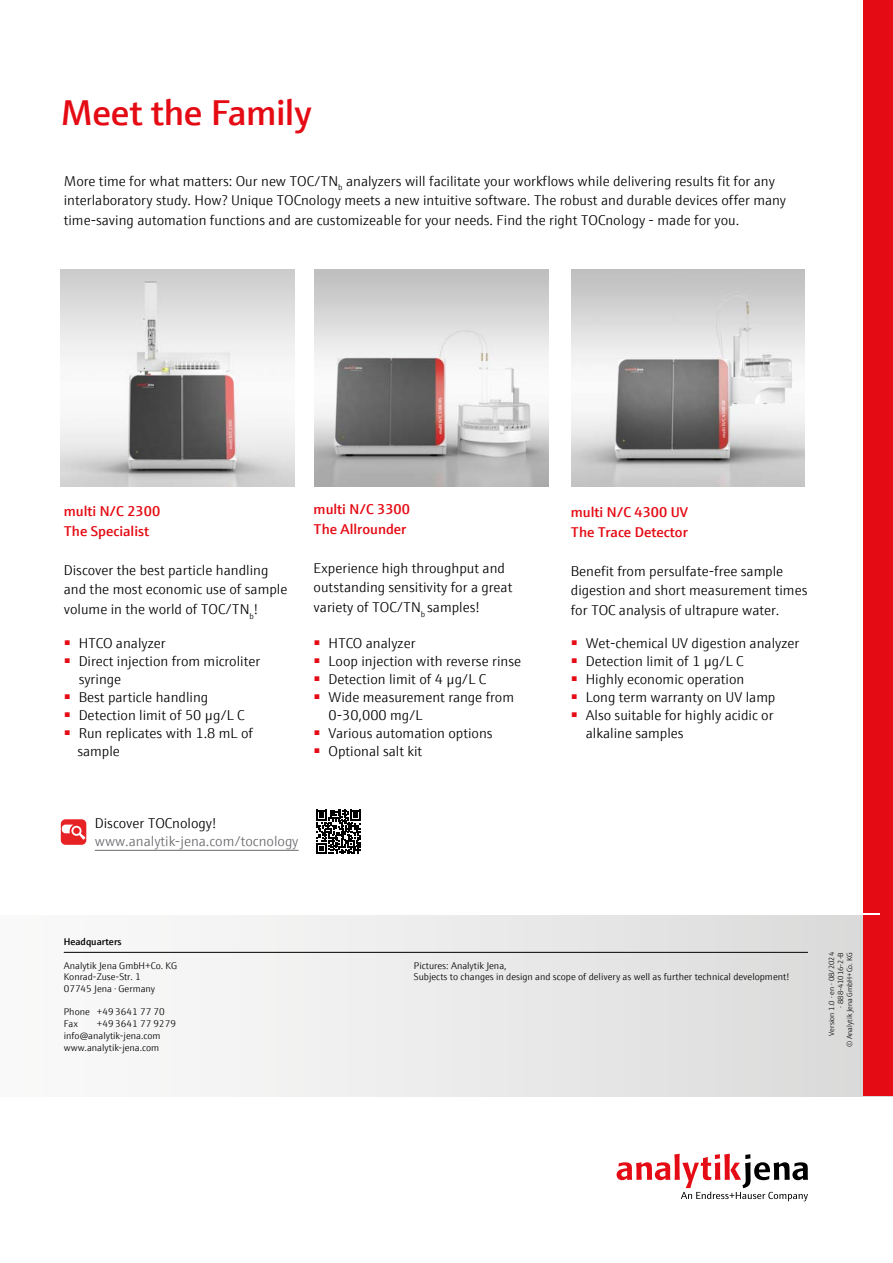
<style>
.page{position:relative;width:893px;height:1263px;background:#fff}
.page>*{position:absolute;margin:0;border:0;box-sizing:border-box;transform-origin:0 0}
.t1{font:600 36px "E+H Sans";letter-spacing:-.01em;color:#e50b14}
.t2{font:300 14.25px/19.5px "E+H Sans";color:#000}
.t3{font:600 14.25px/19.5px "E+H Sans";color:#e50b14}
.t4{font:300 14.25px "E+H Sans";color:#68696d}
.t5{font:300 9.75px/11.7px "E+H Sans";color:#000}
.t6{font:600 9.75px "E+H Sans";color:#000}
.t7{font:300 7.5px/9px "E+H Sans";color:#000;text-align:right}
.s1{font-family:"Minion Pro";font-weight:400}
</style>
<div class="page">
<img style="left:571px;top:269px;width:234px;height:218px">
<img style="left:314px;top:269px;width:234px;height:218px">
<img style="left:61px;top:269px;width:234px;height:218px">
<hr style="left:95px;top:850px;width:204px;height:1px;background:#68696d">
<svg style="left:61px;top:819px;width:25px;height:26px"></svg>
<div style="left:73px;top:827px;width:7px;height:7px;background:#e72225;border-radius:50%"></div>
<svg style="left:316px;top:810px;width:45px;height:44px"></svg>
<div style="left:863px;top:0;width:30px;height:913px;background:#e50b14"></div>
<div style="left:0;top:915px;width:893px;height:181px;background:linear-gradient(to right,#fcfbfb,#dadada)"></div>
<hr style="left:64px;top:952px;width:744px;height:1px;background:#000">
<div style="left:863px;top:915px;width:30px;height:181px;background:#e50b14"></div>
<svg style="left:617px;top:1154px;width:191px;height:47px"></svg>
<div style="left:880px;top:439px;width:13px;height:612px;background:#e50b14"></div>
<h1 class="t1" style="left:61px;top:85px;width:252px">Meet the Family</h1>
<p class="t2" style="left:64px;top:170px;width:724px">More time for what matters: Our new TOC/TN<sub>b</sub> analyzers will facilitate your workflows while delivering results fit for any interlaboratory study. How? Unique TOCnology meets a new intuitive software. The robust and durable devices offer many time-saving automation functions and are customizeable for your needs. Find the right TOCnology - made for you.</p>
<p class="t3" style="left:64px;top:501px;width:98px">multi N/C 2300<br>The Specialist</p>
<p class="t2" style="left:64px;top:559px;width:225px">Discover the best particle handling and the most economic use of sample volume in the world of TOC/TN<sub>b</sub>!</p>
<p class="t2" style="left:64px;top:632px;width:104px"><sup>■</sup> HTCO analyzer</p>
<p class="t2" style="left:79px;top:651px;width:183px;line-height:18px;text-indent:-15px"><sup>■</sup> Direct injection from microliter syringe</p>
<p class="t2" style="left:64px;top:686px;width:146px"><sup>■</sup> Best particle handling</p>
<p class="t2" style="left:64px;top:704px;width:182px"><sup>■</sup> Detection limit of 50 µg/L C</p>
<p class="t2" style="left:77px;top:723px;width:177px;line-height:18px;text-indent:-14px"><sup>■</sup> Run replicates with 1.8 mL of sample</p>
<p class="t3" style="left:314px;top:498px;width:98px">multi N/C 3300<br>The Allrounder</p>
<p class="t2" style="left:314px;top:557px;width:200px">Experience high throughput and outstanding sensitivity for a great variety of TOC/TN<sub>b</sub> samples!</p>
<p class="t2" style="left:314px;top:632px;width:104px"><sup>■</sup> HTCO analyzer</p>
<p class="t2" style="left:314px;top:650px;width:209px"><sup>■</sup> Loop injection with reverse rinse</p>
<p class="t2" style="left:314px;top:668px;width:174px"><sup>■</sup> Detection limit of 4 µg/L C</p>
<p class="t2" style="left:328px;top:687px;width:187px;line-height:18px;text-indent:-15px"><sup>■</sup> Wide measurement range from<br>0-30,000 mg/L</p>
<p class="t2" style="left:314px;top:722px;width:181px"><sup>■</sup> Various automation options</p>
<p class="t2" style="left:314px;top:740px;width:110px"><sup>■</sup> Optional salt kit</p>
<p class="t2" style="left:95px;top:812px;width:123px">Discover TOCnology!</p>
<p class="t4" style="left:95px;top:831px;width:205px">www.analytik-jena.com/tocnology</p>
<p class="t3" style="left:571px;top:502px;width:119px">multi N/C 4300 UV<br>The Trace Detector</p>
<p class="t2" style="left:571px;top:560px;width:238px">Benefit from persulfate-free sample digestion and short measurement times for TOC analysis of ultrapure water.</p>
<p class="t2" style="left:571px;top:632px;width:230px"><sup>■</sup> Wet-chemical UV digestion analyzer</p>
<p class="t2" style="left:571px;top:650px;width:174px"><sup>■</sup> Detection limit of 1 µg/L C</p>
<p class="t2" style="left:571px;top:668px;width:175px"><sup>■</sup> Highly economic operation</p>
<p class="t2" style="left:571px;top:686px;width:206px"><sup>■</sup> Long term warranty on UV lamp</p>
<p class="t2" style="left:586px;top:705px;width:189px;line-height:18px;text-indent:-15px"><sup>■</sup> Also suitable for highly acidic or alkaline samples</p>
<p class="t6" style="left:64px;top:934px;width:59px">Headquarters</p>
<p class="t5" style="left:64px;top:959px;width:115px">Analytik Jena GmbH+Co. KG<br>Konrad-Zuse-Str. 1<br>07745 Jena <span class="s1">.</span> Germany</p>
<p class="t5" style="left:64px;top:1005px;width:103px">Phone +49 3641 77 70<br>Fax</p>
<p class="t5" style="left:64px;top:1017px;width:114px;text-indent:33px">+49 3641 77 9279 info@analytik-jena.com www.analytik-jena.com</p>
<p class="t5" style="left:414px;top:959px;width:377px">Pictures: Analytik Jena,<br>Subjects to changes in design and scope of delivery as well as further technical development!</p>
<p class="t7" style="left:826px;top:1047px;width:97px;rotate:-90deg">Version 1.0 · en · 08/2024<br>· 888-41016-2-B<br>© Analytik Jena GmbH+Co. KG</p>
</div>
